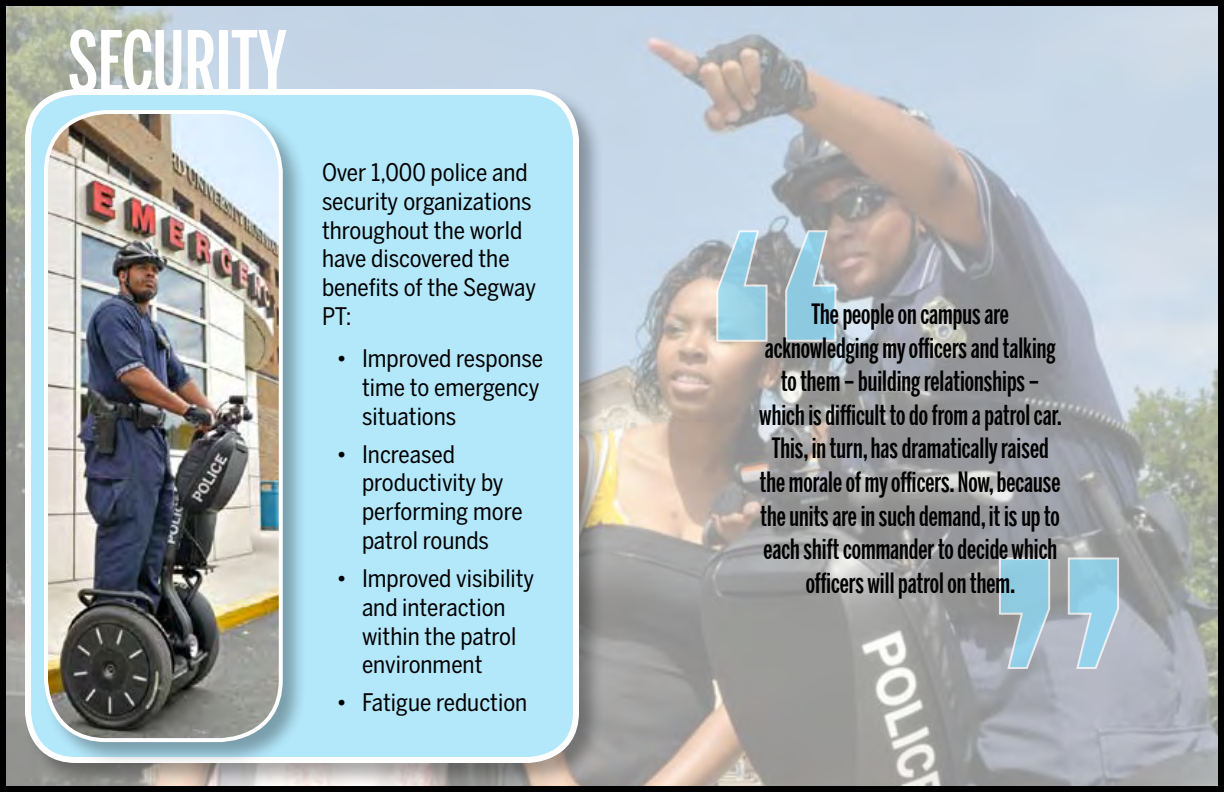
<style>
.page{position:relative;width:1224px;height:792px;background:#fff}
.page>*{position:absolute;margin:0;border:0;box-sizing:border-box;transform-origin:0 0}
.t1{font:500 84.2px "Benton Sans Extra Comp";color:#fff}
.t2{font:500 28px/33.6px "Benton Sans Extra Comp";color:#000;text-align:center}
.t3{font:24px/28.8px "Benton Sans Cond";color:#000}
</style>
<div class="page">
<img style="left:7px;top:7px;width:1210px;height:778px">
<div style="left:22px;top:86px;width:589px;height:706px;background:#000;opacity:.32"></div>
<div style="left:28px;top:92px;width:548px;height:668px;background:#b3e7fa;border-radius:48px"></div>
<div style="left:25px;top:89px;width:554px;height:674px;border:6px solid #fff;border-radius:48px"></div>
<div style="left:41px;top:107px;width:274px;height:668px;background:#000;opacity:.32"></div>
<img style="left:46px;top:112px;width:235px;height:628px">
<div style="left:44px;top:110px;width:239px;height:632px;border:4px solid #fff;border-radius:61px"></div>
<div style="left:0;top:0;width:1224px;height:792px;border:6px solid #000"></div>
<svg style="left:715px;top:229px;width:122px;height:114px;background:#a2c1cd"></svg>
<svg style="left:998px;top:556px;width:122px;height:114px;background:#a2c2d2"></svg>
<h1 class="t1" style="left:68px;top:13px;width:220px">SECURITY</h1>
<p class="t3" style="left:322px;top:158px;width:216px">Over 1,000 police and security organizations throughout the world have discovered the benefits of the Segway<br>PT:</p>
<p class="t3" style="left:362px;top:344px;width:183px;text-indent:-26px">• Improved response time to emergency situations</p>
<p class="t3" style="left:362px;top:439px;width:162px;text-indent:-26px">• Increased productivity by performing more patrol rounds</p>
<p class="t3" style="left:362px;top:564px;width:174px;text-indent:-26px">• Improved visibility and interaction within the patrol environment</p>
<p class="t3" style="left:336px;top:688px;width:193px">• Fatigue reduction</p>
<p class="t2" style="left:759px;top:297px;width:304px">The people on campus are acknowledging my officers and talking to them – building relationships – which is difficult to do from a patrol car.<br>This, in turn, has dramatically raised the morale of my officers. Now, because the units are in such demand, it is up to each shift commander to decide which officers will patrol on them.</p>
</div>
